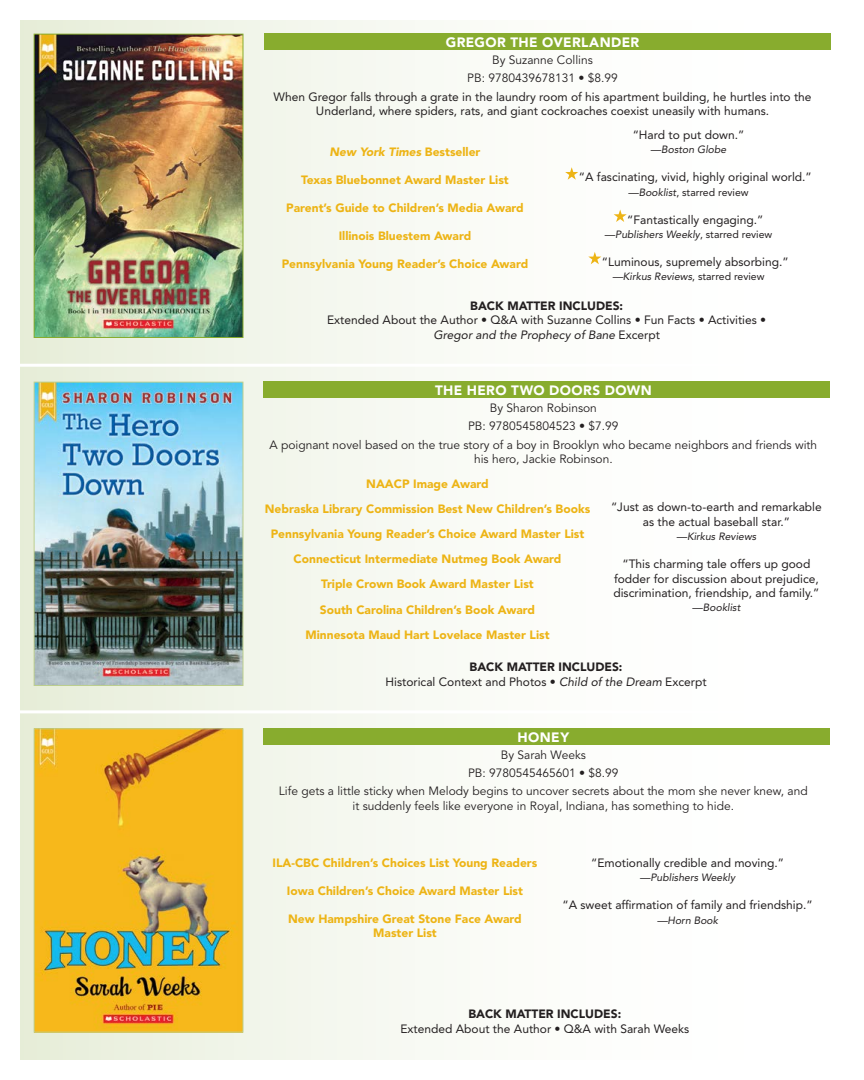
<style>
.page{position:relative;width:864px;height:1080px;background:#fff}
.page>*{position:absolute;margin:0;border:0;box-sizing:border-box;transform-origin:0 0}
.t1{font:900 13.5px "Avenir LT Std";letter-spacing:.03em;color:#fff}
.t2{font:12px/14.4px "Avenir LT Std";color:#231f20;text-align:center}
.t3{font:900 12px/25.2px "Avenir LT Std";color:#edb415;text-align:center}
.t4{font:12px/18.1px "Avenir LT Std";color:#231f20;text-align:center}
.t5{font:900 12px "Avenir LT Std";color:#231f20}
.t6{font:italic 900 12px "Avenir LT Std";color:#edb415}
.t7{font:italic 10.5px "Avenir LT Std";color:#231f20}
.t8{font:10.5px "Avenir LT Std";color:#231f20}
.s1{font-style:normal}
.s2{font-style:italic}
.s3{font-weight:900}
</style>
<div class="page">
<div style="left:20px;top:20px;width:824px;height:1040px;background:linear-gradient(to right,#e9efdd,#fff)"></div>
<hr style="left:0;top:710px;width:864px;height:3px;background:#fff">
<hr style="left:0;top:364px;width:864px;height:3px;background:#fff">
<img style="left:36px;top:36px;width:205px;height:300px">
<div style="left:34px;top:34px;width:209px;height:304px;border:1px solid #88ac2e"></div>
<div style="left:264px;top:34px;width:567px;height:16px;background:#88ac2e"></div>
<svg style="left:565px;top:167px;width:13px;height:13px"></svg>
<svg style="left:614px;top:210px;width:13px;height:12px"></svg>
<svg style="left:588px;top:252px;width:13px;height:12px"></svg>
<div style="left:263px;top:382px;width:567px;height:16px;background:#88ac2e"></div>
<img style="left:36px;top:384px;width:205px;height:300px">
<div style="left:34px;top:382px;width:209px;height:304px;border:1px solid #bdcf8e"></div>
<div style="left:263px;top:728px;width:567px;height:17px;background:#88ac2e"></div>
<img style="left:36px;top:730px;width:205px;height:301px">
<div style="left:34px;top:728px;width:209px;height:305px;border:1px solid #bdcf8e"></div>
<p class="t1" style="left:446px;top:34px;width:195px">GREGOR THE OVERLANDER</p>
<p class="t4" style="left:467px;top:51px;width:152px">By Suzanne Collins<br>PB: 9780439678131 • $8.99</p>
<p class="t2" style="left:274px;top:89px;width:540px">When Gregor falls through a grate in the laundry room of his apartment building, he hurtles into the<br>Underland, where spiders, rats, and giant cockroaches coexist uneasily with humans.</p>
<p class="t6" style="left:329px;top:145px;width:153px">New York Times <span class="s1">Bestseller</span></p>
<p class="t3" style="left:301px;top:167px;width:209px">Texas Bluebonnet Award Master List</p>
<p class="t3" style="left:286px;top:195px;width:239px">Parent’s Guide to Children’s Media Award</p>
<p class="t3" style="left:339px;top:223px;width:134px">Illinois Bluestem Award</p>
<p class="t3" style="left:282px;top:251px;width:248px">Pennsylvania Young Reader’s Choice Award</p>
<p class="t2" style="left:633px;top:128px;width:113px">“Hard to put down.”</p>
<p class="t7" style="left:651px;top:144px;width:77px">—Boston Globe</p>
<p class="t2" style="left:579px;top:170px;width:234px">“A fascinating, vivid, highly original world.”</p>
<p class="t8" style="left:628px;top:186px;width:122px"><span class="s2">—Booklist</span>, starred review</p>
<p class="t2" style="left:627px;top:212px;width:138px">“Fantastically engaging.”</p>
<p class="t7" style="left:605px;top:228px;width:169px">—Publishers Weekly<span class="s1">, starred review</span></p>
<p class="t2" style="left:602px;top:255px;width:188px">“Luminous, supremely absorbing.”</p>
<p class="t7" style="left:612px;top:270px;width:154px">—Kirkus Reviews<span class="s1">, starred review</span></p>
<p class="t5" style="left:470px;top:298px;width:154px">BACK MATTER INCLUDES:</p>
<p class="t2" style="left:327px;top:313px;width:441px">Extended About the Author • Q&amp;A with Suzanne Collins • Fun Facts • Activities •<br><span class="s2">Gregor and the Prophecy of Bane</span> Excerpt</p>
<p class="t1" style="left:435px;top:382px;width:218px">THE HERO TWO DOORS DOWN</p>
<p class="t4" style="left:269px;top:399px;width:549px">By Sharon Robinson<br>PB: 9780545804523 • $7.99<br>A poignant novel based on the true story of a boy in Brooklyn who became neighbors and friends with</p>
<p class="t4" style="left:474px;top:450px;width:140px">his hero, Jackie Robinson.</p>
<p class="t3" style="left:265px;top:471px;width:327px">NAACP Image Award<br>Nebraska Library Commission Best New Children’s Books Pennsylvania Young Reader’s Choice Award Master List Connecticut Intermediate Nutmeg Book Award<br>Triple Crown Book Award Master List<br>South Carolina Children’s Book Award<br>Minnesota Maud Hart Lovelace Master List</p>
<p class="t2" style="left:611px;top:500px;width:212px">“Just as down-to-earth and remarkable as the actual baseball star.”</p>
<p class="t7" style="left:677px;top:531px;width:81px">—Kirkus Reviews</p>
<p class="t2" style="left:613px;top:557px;width:208px">“This charming tale offers up good fodder for discussion about prejudice, discrimination, friendship, and family.”</p>
<p class="t7" style="left:692px;top:602px;width:50px"><span class="s1">—</span>Booklist</p>
<p class="t2" style="left:386px;top:660px;width:323px"><span class="s3">BACK MATTER INCLUDES:<br></span>Historical Context and Photos • <span class="s2">Child of the Dream</span> Excerpt</p>
<p class="t1" style="left:518px;top:729px;width:53px">HONEY</p>
<p class="t4" style="left:279px;top:746px;width:530px">By Sarah Weeks<br>PB: 9780545465601 • $8.99<br>Life gets a little sticky when Melody begins to uncover secrets about the mom she never knew, and</p>
<p class="t4" style="left:353px;top:797px;width:383px">it suddenly feels like everyone in Royal, Indiana, has something to hide.</p>
<p class="t3" style="left:273px;top:850px;width:266px">ILA-CBC Children’s Choices List Young Readers</p>
<p class="t3" style="left:287px;top:878px;width:238px">Iowa Children’s Choice Award Master List</p>
<p class="t3" style="left:288px;top:911px;width:235px;line-height:14.4px">New Hampshire Great Stone Face Award<br>Master List</p>
<p class="t2" style="left:591px;top:856px;width:194px">“Emotionally credible and moving.”</p>
<p class="t7" style="left:640px;top:872px;width:97px">—Publishers Weekly</p>
<p class="t2" style="left:562px;top:898px;width:252px">“A sweet affirmation of family and friendship.”</p>
<p class="t7" style="left:657px;top:914px;width:63px">—Horn Book</p>
<p class="t5" style="left:468px;top:1007px;width:154px">BACK MATTER INCLUDES:</p>
<p class="t2" style="left:401px;top:1021px;width:290px">Extended About the Author • Q&amp;A with Sarah Weeks</p>
</div>
